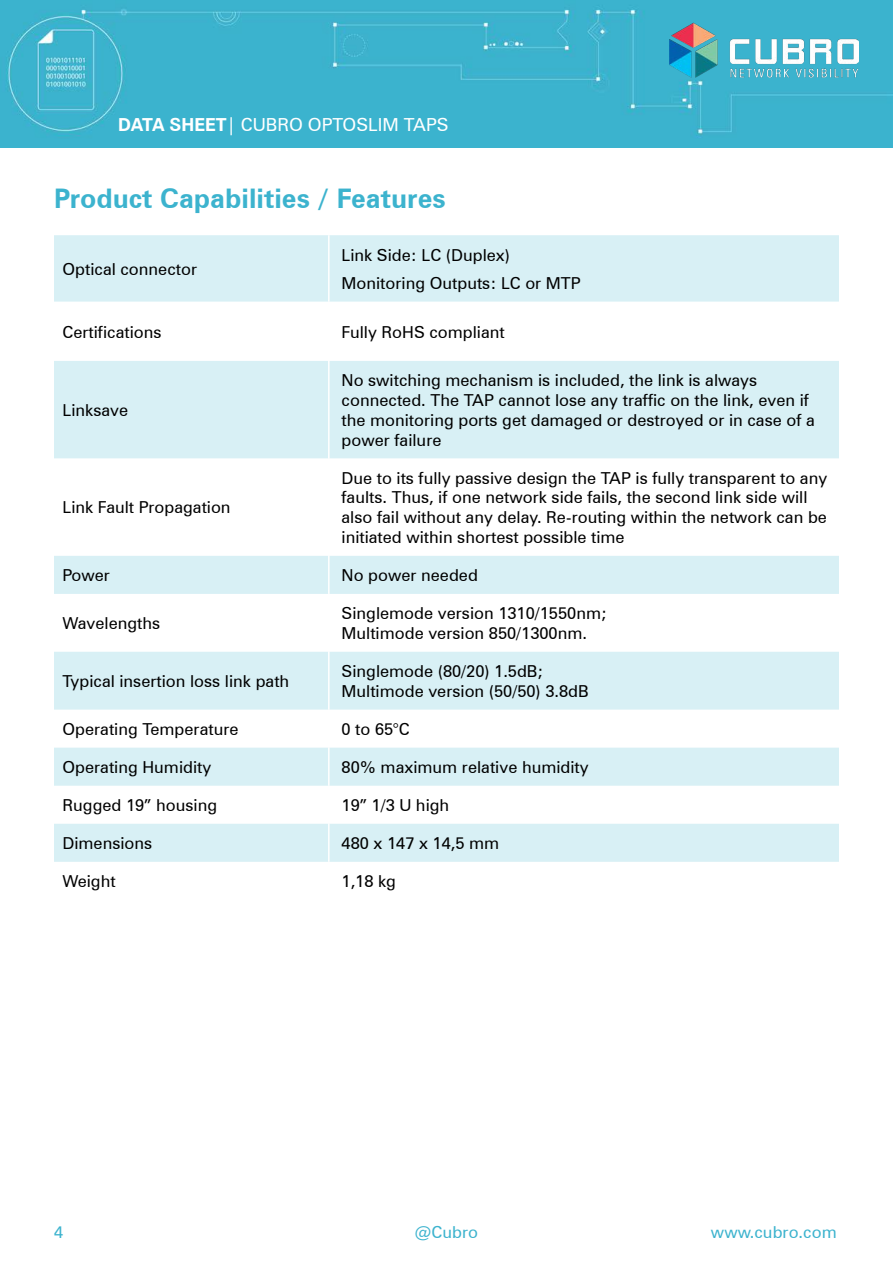
<style>
.page{position:relative;width:893px;height:1263px;background:#fff}
.page>*{position:absolute;margin:0;border:0;box-sizing:border-box;transform-origin:0 0}
.t1{font:700 27px "Zurich BT";color:#3cb3ce}
.t2{font:18px "Zurich BT";color:#fff}
.t3{font:16.5px/19.8px "Zurich BT";color:#000}
.t4{font:16.5px "Zurich BT";color:#3cb3ce}
.s1{font-weight:700}
</style>
<div class="page">
<img style="left:0;top:0;width:893px;height:147px">
<img style="left:669px;top:17px;width:189px;height:65px">
<svg style="left:54px;top:235px;width:785px;height:627px;fill:#d8f0f5"></svg>
<hr style="left:328px;top:235px;width:2px;height:67px;background:#fff">
<hr style="left:328px;top:302px;width:2px;height:59px;background:#fff">
<hr style="left:328px;top:361px;width:2px;height:97px;background:#fff">
<hr style="left:328px;top:458px;width:2px;height:98px;background:#fff">
<hr style="left:328px;top:556px;width:2px;height:38px;background:#fff">
<hr style="left:328px;top:594px;width:2px;height:58px;background:#fff">
<hr style="left:328px;top:652px;width:2px;height:58px;background:#fff">
<hr style="left:328px;top:710px;width:2px;height:38px;background:#fff">
<hr style="left:328px;top:748px;width:2px;height:38px;background:#fff">
<hr style="left:328px;top:786px;width:2px;height:38px;background:#fff">
<hr style="left:328px;top:824px;width:2px;height:38px;background:#fff">
<p class="t2" style="left:118px;top:114px;width:332px"><span class="s1">DATA SHEET</span>| CUBRO OPTOSLIM TAPS</p>
<h1 class="t1" style="left:54px;top:182px;width:393px">Product Capabilities / Features</h1>
<p class="t3" style="left:63px;top:259px;width:136px">Optical connector</p>
<p class="t3" style="left:342px;top:240px;width:241px;line-height:28.3px">Link Side: LC (Duplex)<br>Monitoring Outputs: LC or MTP</p>
<p class="t3" style="left:63px;top:322px;width:101px">Certifications</p>
<p class="t3" style="left:342px;top:322px;width:165px">Fully RoHS compliant</p>
<p class="t3" style="left:63px;top:400px;width:67px">Linksave</p>
<p class="t3" style="left:63px;top:497px;width:170px">Link Fault Propagation</p>
<p class="t3" style="left:342px;top:370px;width:475px">No switching mechanism is included, the link is always connected. The TAP cannot lose any traffic on the link, even if the monitoring ports get damaged or destroyed or in case of a power failure</p>
<p class="t3" style="left:342px;top:468px;width:487px">Due to its fully passive design the TAP is fully transparent to any faults. Thus, if one network side fails, the second link side will also fail without any delay. Re-routing within the network can be initiated within shortest possible time</p>
<p class="t3" style="left:63px;top:565px;width:49px">Power</p>
<p class="t3" style="left:342px;top:565px;width:138px">No power needed</p>
<p class="t3" style="left:63px;top:613px;width:99px">Wavelengths</p>
<p class="t3" style="left:342px;top:603px;width:267px">Singlemode version 1310/1550nm;<br>Multimode version 850/1300nm.</p>
<p class="t3" style="left:63px;top:671px;width:228px">Typical insertion loss link path</p>
<p class="t3" style="left:342px;top:661px;width:249px">Singlemode (80/20) 1.5dB;<br>Multimode version (50/50) 3.8dB</p>
<p class="t3" style="left:63px;top:719px;width:178px">Operating Temperature</p>
<p class="t3" style="left:342px;top:719px;width:70px">0 to 65°C</p>
<p class="t3" style="left:63px;top:757px;width:150px">Operating Humidity</p>
<p class="t3" style="left:342px;top:757px;width:249px">80% maximum relative humidity</p>
<p class="t3" style="left:63px;top:795px;width:156px">Rugged 19” housing</p>
<p class="t3" style="left:342px;top:795px;width:109px">19” 1/3 U high</p>
<p class="t3" style="left:63px;top:833px;width:91px">Dimensions</p>
<p class="t3" style="left:342px;top:833px;width:159px">480 x 147 x 14,5 mm</p>
<p class="t3" style="left:63px;top:871px;width:55px">Weight</p>
<p class="t3" style="left:342px;top:871px;width:56px">1,18 kg</p>
<p class="t4" style="left:54px;top:1222px;width:11px">4</p>
<p class="t4" style="left:415px;top:1222px;width:65px">@Cubro</p>
<p class="t4" style="left:711px;top:1222px;width:127px">www.cubro.com</p>
</div>
